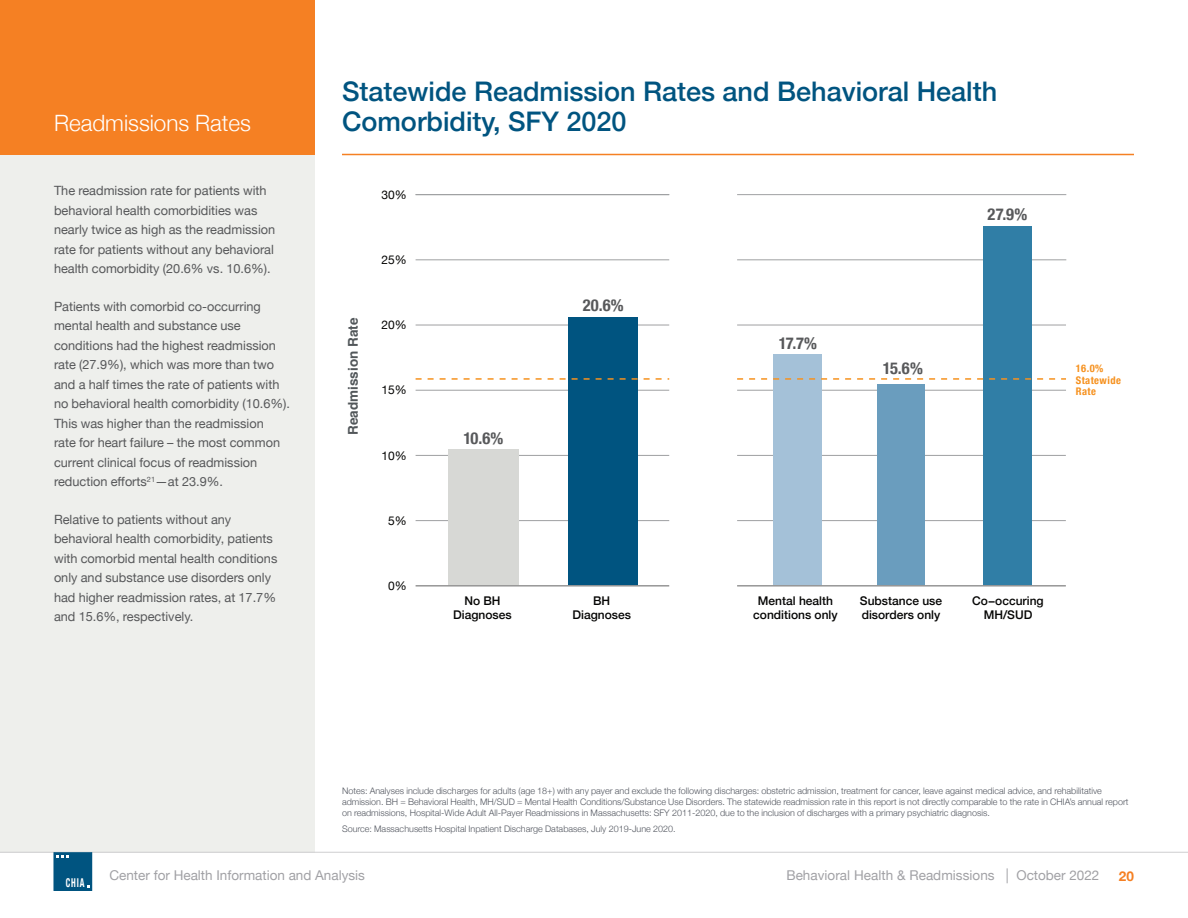
<style>
.page{position:relative;width:1188px;height:918px;background:#fff}
.page>*{position:absolute;margin:0;border:0;box-sizing:border-box;transform-origin:0 0}
.t1{font:500 27px/30px "Helvetica Neue";color:#005480}
.t2{font:300 22.5px "Helvetica Neue";color:#fff}
.t3{font:700 condensed 16.5px "Helvetica Neue";letter-spacing:-.04em;color:#58595b}
.t4{font:13.5px "Helvetica Neue";color:#a1a1a5}
.t5{font:700 13.5px "Helvetica";color:#52575a}
.t6{font:700 13.5px "Helvetica Neue";color:#f58023}
.t7{font:12.75px/19.5px "Helvetica Neue";color:#57585a}
.t8{font:700 condensed 12.15px "Helvetica Neue";color:#fff;scale:.7 1}
.t9{font:500 12px/14.4px "Helvetica Neue";color:#050504;text-align:center}
.t10{font:12px "Helvetica Neue";color:#050504}
.t11{font:700 condensed 10.5px/11.2px "Helvetica Neue";letter-spacing:.04em;color:#f6911e}
.t12{font:300 9px/11.2px "Helvetica Neue";color:#52565f}
.s1{font-size:14.85px}
</style>
<div class="page">
<div style="left:0;top:137px;width:315px;height:716px;background:#eeefec"></div>
<div style="left:0;top:0;width:315px;height:154px;background:#f58023"></div>
<hr style="left:0;top:852px;width:1188px;height:1px;background:#ceced0">
<div style="left:54px;top:853px;width:38px;height:37px;background:#005480"></div>
<div style="left:54px;top:852px;width:38px;height:39px;border:1px solid #005480"></div>
<svg style="left:56px;top:855px;width:13px;height:2px"></svg>
<hr style="left:342px;top:154px;width:792px;height:1px;background:#f58023">
<hr style="left:416px;top:520px;width:253px;height:1px;background:#9fa0a2">
<hr style="left:416px;top:455px;width:253px;height:1px;background:#9fa0a2">
<hr style="left:416px;top:390px;width:253px;height:1px;background:#9fa0a2">
<hr style="left:416px;top:325px;width:253px;height:1px;background:#9fa0a2">
<hr style="left:416px;top:260px;width:253px;height:1px;background:#9fa0a2">
<hr style="left:737px;top:520px;width:329px;height:1px;background:#9fa0a2">
<hr style="left:737px;top:455px;width:329px;height:1px;background:#9fa0a2">
<hr style="left:737px;top:390px;width:329px;height:1px;background:#9fa0a2">
<hr style="left:737px;top:325px;width:329px;height:1px;background:#9fa0a2">
<hr style="left:737px;top:260px;width:329px;height:1px;background:#9fa0a2">
<hr style="left:737px;top:194px;width:329px;height:1px;background:#9fa0a2">
<div style="left:448px;top:450px;width:71px;height:136px;background:#d7d8d5"></div>
<div style="left:568px;top:317px;width:70px;height:269px;background:#005480"></div>
<hr style="left:416px;top:194px;width:253px;height:1px;background:#9fa0a2">
<div style="left:773px;top:355px;width:49px;height:231px;background:#a4c1d8"></div>
<div style="left:878px;top:385px;width:47px;height:201px;background:#6a9dbe"></div>
<div style="left:983px;top:226px;width:48px;height:360px;background:#307ea6"></div>
<hr style="left:416px;top:585px;width:253px;height:2px;background:#969696">
<hr style="left:737px;top:585px;width:329px;height:2px;background:#969696">
<svg style="left:416px;top:378px;width:253px;height:2px"></svg>
<svg style="left:737px;top:378px;width:329px;height:2px"></svg>
<h2 class="t2" style="left:54px;top:105px;width:198px">Readmissions Rates</h2>
<p class="t7" style="left:54px;top:182px;width:223px">The readmission rate for patients with behavioral health comorbidities was nearly twice as high as the readmission rate for patients without any behavioral health comorbidity (20.6% vs. 10.6%).</p>
<p class="t7" style="left:54px;top:297px;width:238px">Patients with comorbid co-occurring mental health and substance use conditions had the highest readmission rate (27.9%), which was more than two and a half times the rate of patients with no behavioral health comorbidity (10.6%).<br>This was higher than the readmission<br>rate for heart failure – the most common current clinical focus of readmission reduction efforts<sup>21</sup>—at 23.9%.</p>
<p class="t7" style="left:54px;top:510px;width:225px">Relative to patients without any behavioral health comorbidity, patients with comorbid mental health conditions only and substance use disorders only had higher readmission rates, at 17.7% and 15.6%, respectively.</p>
<h1 class="t1" style="left:342px;top:74px;width:657px">Statewide Readmission Rates and Behavioral Health<br>Comorbidity, SFY 2020</h1>
<p class="t5" style="left:345px;top:435px;width:119px;rotate:-90deg">Readmission Rate</p>
<p class="t10" style="left:381px;top:186px;width:27px">30%</p>
<p class="t10" style="left:381px;top:251px;width:27px">25%</p>
<p class="t10" style="left:381px;top:316px;width:27px">20%</p>
<p class="t10" style="left:381px;top:381px;width:27px">15%</p>
<p class="t10" style="left:381px;top:447px;width:27px">10%</p>
<p class="t10" style="left:388px;top:512px;width:20px">5%</p>
<p class="t10" style="left:388px;top:577px;width:20px">0%</p>
<p class="t3" style="left:463px;top:424px;width:42px">10.6%</p>
<p class="t3" style="left:583px;top:292px;width:42px">20.6%</p>
<p class="t3" style="left:779px;top:329px;width:40px">17.7%</p>
<p class="t3" style="left:883px;top:355px;width:42px">15.6%</p>
<p class="t3" style="left:988px;top:201px;width:41px">27.9%</p>
<p class="t9" style="left:453px;top:592px;width:60px">No BH<br>Diagnoses</p>
<p class="t9" style="left:573px;top:592px;width:60px">BH<br>Diagnoses</p>
<p class="t9" style="left:753px;top:592px;width:86px">Mental health conditions only</p>
<p class="t9" style="left:860px;top:592px;width:84px;text-align:left">Substance use disorders only</p>
<p class="t9" style="left:972px;top:592px;width:73px">Co−occuring<br>MH/SUD</p>
<p class="t11" style="left:1076px;top:362px;width:47px">16.0%<br>Statewide<br>Rate</p>
<p class="t12" style="left:342px;top:784px;width:788px">Notes: Analyses include discharges for adults (age 18+) with any payer and exclude the following discharges: obstetric admission, treatment for cancer, leave against medical advice, and rehabilitative admission. BH = Behavioral Health, MH/SUD = Mental Health Conditions/Substance Use Disorders. The statewide readmission rate in this report is not directly comparable to the rate in CHIA’s annual report on readmissions, Hospital-Wide Adult All-Payer Readmissions in Massachusetts: SFY 2011-2020, due to the inclusion of discharges with a primary psychiatric diagnosis.</p>
<p class="t12" style="left:342px;top:822px;width:333px">Source: Massachusetts Hospital Inpatient Discharge Databases, July 2019-June 2020.</p>
<p class="t8" style="left:66px;top:873px;width:28px">CHIA</p>
<p class="t4" style="left:109px;top:866px;width:257px">Center for Health Information and Analysis</p>
<p class="t4" style="left:786px;top:866px;width:315px">Behavioral Health &amp; Readmissions <span class="s1">|</span> October 2022</p>
<p class="t6" style="left:1119px;top:865px;width:17px">20</p>
</div>
